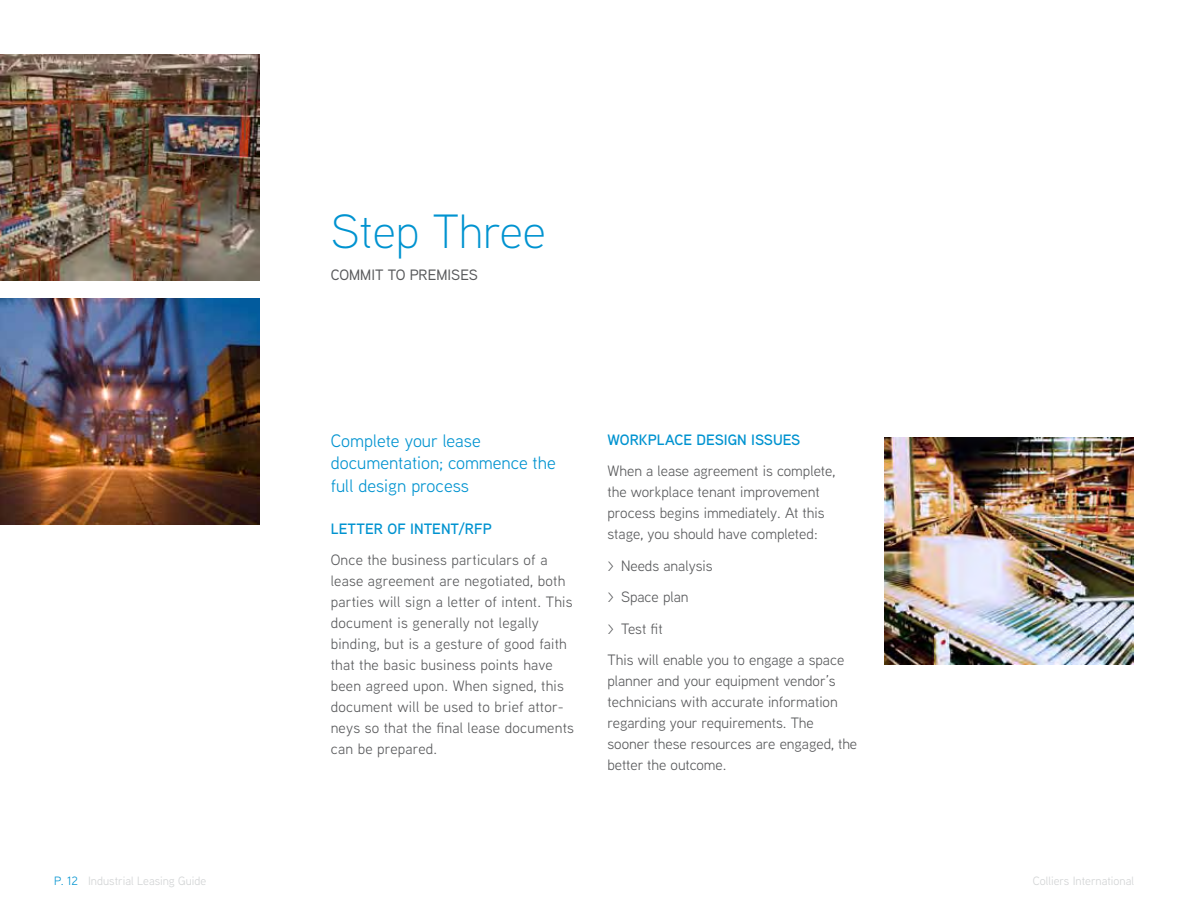
<style>
.page{position:relative;width:1188px;height:918px;background:#fff}
.page>*{position:absolute;margin:0;border:0;box-sizing:border-box;transform-origin:0 0}
.t1{font:300 48px "Aaux Next";color:#0093d0}
.t2{font:18px/22.5px "Aaux Next";color:#0093d0}
.t3{font:15px/21px "Aaux Next";color:#58595b}
.t4{font:600 15px "Aaux Next";color:#0093d0}
.t5{font:500 15px "Aaux Next";color:#58595b}
.t6{font:12px "Aaux Next";color:#d1d3d4}
.s1{font-size:13.5px}
.s2{color:#0093d0}
</style>
<div class="page">
<img style="left:0;top:298px;width:260px;height:227px">
<img style="left:0;top:54px;width:260px;height:226px">
<img style="left:884px;top:437px;width:250px;height:227px">
<h1 class="t1" style="left:331px;top:199px;width:217px">Step Three</h1>
<p class="t5" style="left:331px;top:265px;width:149px">COMM IT TO PREMISES</p>
<p class="t2" style="left:331px;top:429px;width:226px">Complete your lease documentation; commence the full design process</p>
<p class="t4" style="left:331px;top:518px;width:18px">LETTER</p>
<p class="t4" style="left:388px;top:518px;width:32px">OF INTENT</p>
<p class="t4" style="left:458px;top:518px;width:33px">/RFP</p>
<p class="t3" style="left:331px;top:549px;width:245px">Once the business particulars of a lease agreement are negotiated, both parties will sign a letter of intent. This document is generally not legally binding, but is a gesture of good faith that the basic business points have been agreed upon. When signed, this document will be used to brief attor&shy;neys so that the final lease documents can be prepared.</p>
<p class="t4" style="left:608px;top:429px;width:59px">WORKPLACE</p>
<p class="t4" style="left:697px;top:429px;width:9px">DESIGN</p>
<p class="t4" style="left:751px;top:429px;width:9px">ISSUES</p>
<p class="t3" style="left:608px;top:460px;width:229px">When a lease agreement is complete, the workplace tenant improvement process begins immediately. At this stage, you should have completed:</p>
<p class="t3" style="left:608px;top:549px;width:238px;line-height:31.5px"><span class="s1">&gt;</span> Needs analysis<br><span class="s1">&gt;</span> Space plan<br><span class="s1">&gt;</span> Test fit<br>This will enable you to engage a space</p>
<p class="t3" style="left:608px;top:670px;width:251px">planner and your equipment vendor’s technicians with accurate information regarding your requirements. The sooner these resources are engaged, the better the outcome.</p>
<p class="t6" style="left:54px;top:873px;width:154px"><span class="s2">P. 12</span> Industrial Leasing Guide</p>
<p class="t6" style="left:1033px;top:873px;width:103px">Colliers International</p>
</div>
